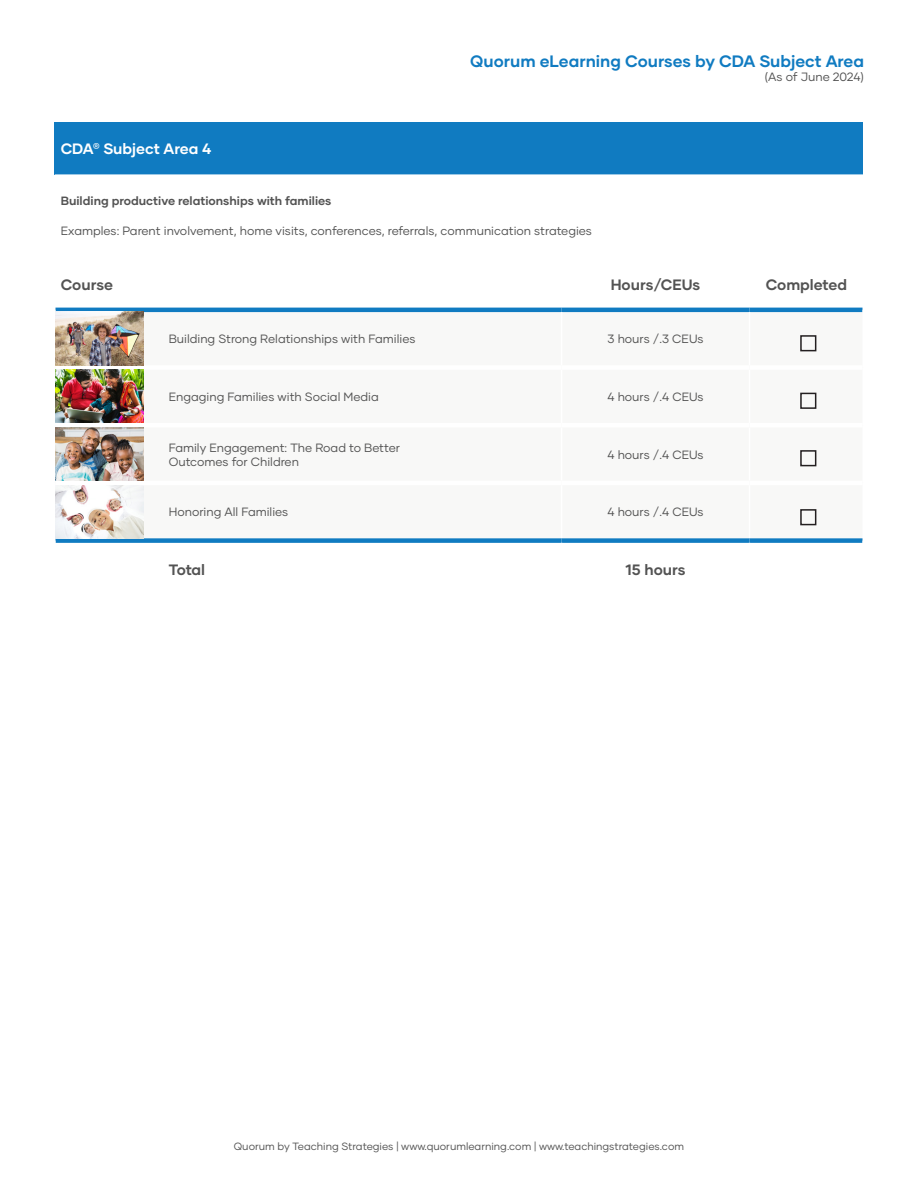
<style>
.page{position:relative;width:918px;height:1188px;background:#fff}
.page>*{position:absolute;margin:0;border:0;box-sizing:border-box;transform-origin:0 0}
.t1{font:700 16.5px "Gilmer";color:#107bc1}
.t2{font:700 15px "Gilmer";color:#535353}
.t3{font:700 15px "Gilmer";color:#fff}
.t4{font:12px "Gilmer";color:#535353}
.t5{font:700 12px "Gilmer";color:#535353}
.t6{font:10.5px "Gilmer";color:#535353}
</style>
<div class="page">
<div style="left:55px;top:122px;width:808px;height:52px;background:#107bc1"></div>
<svg style="left:55px;top:174px;width:808px;height:134px"></svg>
<svg style="left:144px;top:312px;width:718px;height:214px"></svg>
<hr style="left:54px;top:257px;width:2px;height:53px;background:#fff">
<hr style="left:161px;top:257px;width:2px;height:51px;background:#fff">
<hr style="left:561px;top:257px;width:1px;height:51px;background:#fff">
<hr style="left:749px;top:257px;width:1px;height:51px;background:#fff">
<hr style="left:862px;top:257px;width:2px;height:53px;background:#fff">
<svg style="left:56px;top:308px;width:106px;height:4px"></svg>
<hr style="left:162px;top:308px;width:400px;height:4px;background:#107bc1">
<hr style="left:562px;top:308px;width:188px;height:4px;background:#107bc1">
<hr style="left:750px;top:308px;width:112px;height:4px;background:#107bc1">
<hr style="left:56px;top:481px;width:106px;height:4px;background:#fff">
<hr style="left:162px;top:481px;width:400px;height:4px;background:#fff">
<hr style="left:562px;top:481px;width:188px;height:4px;background:#fff">
<hr style="left:750px;top:481px;width:112px;height:4px;background:#fff">
<hr style="left:561px;top:485px;width:1px;height:53px;background:#fff">
<hr style="left:749px;top:485px;width:1px;height:53px;background:#fff">
<div style="left:56px;top:538px;width:106px;height:5px;background:#107bc1"></div>
<div style="left:162px;top:538px;width:400px;height:5px;background:#107bc1"></div>
<div style="left:562px;top:538px;width:188px;height:5px;background:#107bc1"></div>
<div style="left:750px;top:538px;width:112px;height:5px;background:#107bc1"></div>
<hr style="left:561px;top:370px;width:1px;height:53px;background:#fff">
<hr style="left:749px;top:370px;width:1px;height:53px;background:#fff">
<hr style="left:561px;top:427px;width:1px;height:54px;background:#fff">
<hr style="left:749px;top:427px;width:1px;height:54px;background:#fff">
<hr style="left:561px;top:312px;width:1px;height:53px;background:#fff">
<hr style="left:749px;top:312px;width:1px;height:53px;background:#fff">
<div style="left:56px;top:365px;width:106px;height:5px;background:#fff"></div>
<div style="left:162px;top:365px;width:400px;height:5px;background:#fff"></div>
<div style="left:562px;top:365px;width:188px;height:5px;background:#fff"></div>
<div style="left:750px;top:365px;width:112px;height:5px;background:#fff"></div>
<hr style="left:56px;top:423px;width:106px;height:4px;background:#fff">
<hr style="left:162px;top:423px;width:400px;height:4px;background:#fff">
<hr style="left:562px;top:423px;width:188px;height:4px;background:#fff">
<hr style="left:750px;top:423px;width:112px;height:4px;background:#fff">
<div style="left:800px;top:335px;width:16px;height:16px;border:2px solid #231f20"></div>
<div style="left:800px;top:393px;width:16px;height:16px;border:2px solid #231f20"></div>
<div style="left:800px;top:450px;width:16px;height:16px;border:2px solid #231f20"></div>
<div style="left:800px;top:509px;width:16px;height:16px;border:2px solid #231f20"></div>
<img style="left:56px;top:312px;width:88px;height:53px">
<img style="left:56px;top:370px;width:88px;height:53px">
<img style="left:56px;top:427px;width:88px;height:54px">
<img style="left:56px;top:485px;width:88px;height:53px">
<h1 class="t1" style="left:470px;top:51px;width:395px">Quorum eLearning Courses by CDA Subject Area</h1>
<p class="t4" style="left:765px;top:70px;width:101px">(As of June 2024)</p>
<p class="t3" style="left:61px;top:140px;width:152px">CDA<sup>®</sup> Subject Area 4</p>
<p class="t5" style="left:61px;top:193px;width:272px">Building productive relationships with families</p>
<p class="t4" style="left:61px;top:224px;width:533px">Examples: Parent involvement, home visits, conferences, referrals, communication strategies</p>
<p class="t2" style="left:61px;top:275px;width:54px">Course</p>
<p class="t2" style="left:611px;top:275px;width:91px">Hours/CEUs</p>
<p class="t2" style="left:766px;top:275px;width:83px">Completed</p>
<p class="t4" style="left:169px;top:332px;width:248px">Building Strong Relationships with Families</p>
<p class="t4" style="left:608px;top:332px;width:97px">3 hours /.3 CEUs</p>
<p class="t4" style="left:169px;top:389px;width:212px">Engaging Families with Social Media</p>
<p class="t4" style="left:607px;top:389px;width:98px">4 hours /.4 CEUs</p>
<p class="t4" style="left:169px;top:440px;width:233px">Family Engagement: The Road to Better</p>
<p class="t4" style="left:169px;top:454px;width:132px">Outcomes for Children</p>
<p class="t4" style="left:607px;top:447px;width:98px">4 hours /.4 CEUs</p>
<p class="t4" style="left:169px;top:505px;width:121px">Honoring All Families</p>
<p class="t4" style="left:607px;top:505px;width:98px">4 hours /.4 CEUs</p>
<p class="t2" style="left:169px;top:561px;width:38px">Total</p>
<p class="t2" style="left:625px;top:561px;width:62px">15 hours</p>
<p class="t6" style="left:234px;top:1140px;width:452px">Quorum by Teaching Strategies | www.quorumlearning.com | www.teachingstrategies.com</p>
</div>
